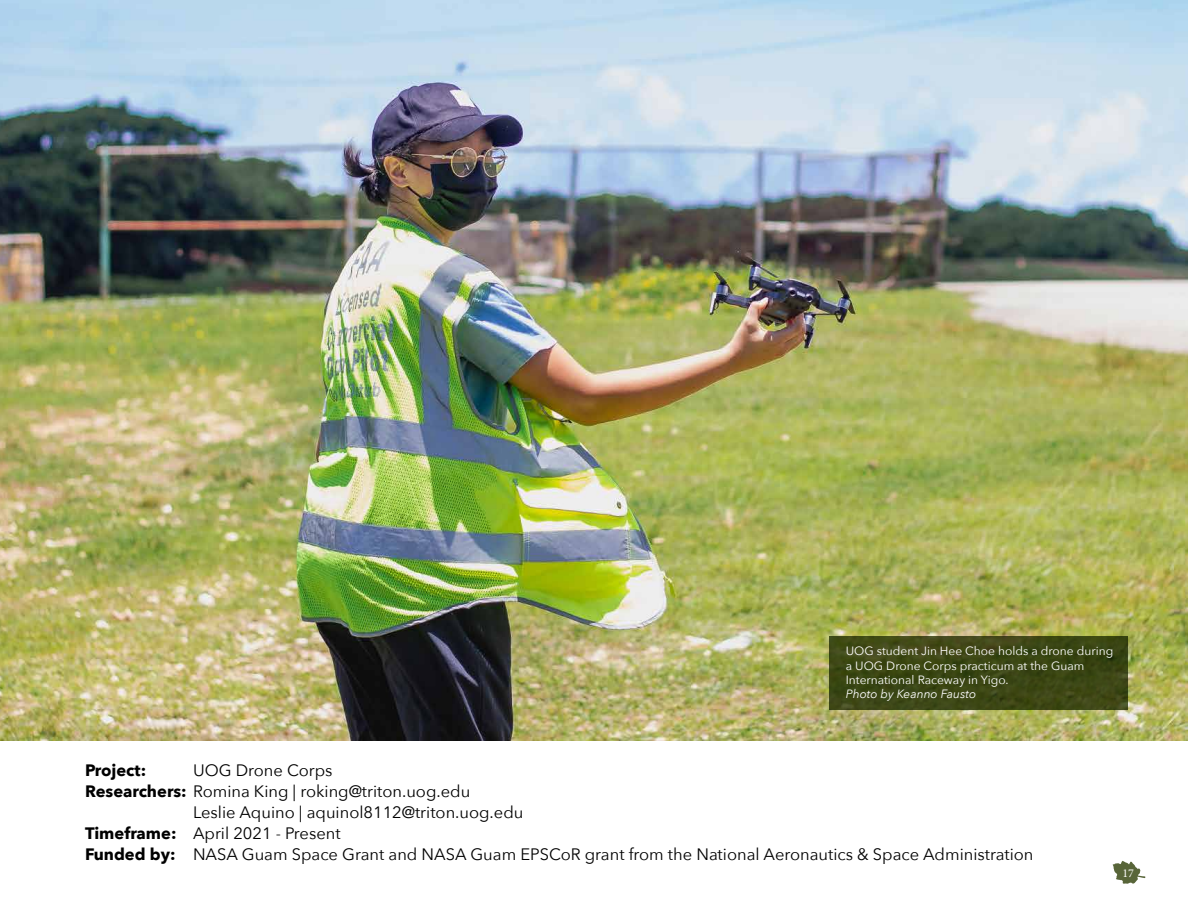
<style>
.page{position:relative;width:1188px;height:918px;background:#fff}
.page>*{position:absolute;margin:0;border:0;box-sizing:border-box;transform-origin:0 0}
.t1{font:16.5px "Avenir Next";color:#000}
.t2{font:700 16.5px "Avenir Next";color:#000}
.t3{font:12px/14.4px "Avenir Next";color:#fff}
.t4{font:italic 12px "Avenir Next";color:#fff}
.t5{font:12px "Minion Pro";color:#fff}
.s1{font-weight:700}
</style>
<div class="page">
<svg style="left:1113px;top:861px;width:33px;height:23px"></svg>
<img style="left:0;top:0;width:1188px;height:740px">
<svg style="left:829px;top:636px;width:299px;height:74px;background:#3c4614"></svg>
<p class="t3" style="left:846px;top:643px;width:269px">UOG student Jin Hee Choe holds a drone during a UOG Drone Corps practicum at the Guam<br>International Raceway in Yigo.</p>
<p class="t4" style="left:846px;top:684px;width:132px">Photo by Keanno Fausto</p>
<p class="t2" style="left:85px;top:756px;width:63px">Project:</p>
<p class="t1" style="left:193px;top:756px;width:141px">UOG Drone Corps</p>
<p class="t1" style="left:85px;top:777px;width:387px"><span class="s1">Researchers:</span> Romina King | roking@triton.uog.edu</p>
<p class="t1" style="left:193px;top:798px;width:332px">Leslie Aquino | aquinol8112@triton.uog.edu</p>
<p class="t1" style="left:85px;top:819px;width:257px"><span class="s1">Timeframe:</span> April 2021 - Present</p>
<p class="t1" style="left:85px;top:840px;width:950px"><span class="s1">Funded by:</span> NASA Guam Space Grant and NASA Guam EPSCoR grant from the National Aeronautics &amp; Space Administration</p>
<p class="t5" style="left:1122px;top:865px;width:13px">17</p>
</div>
